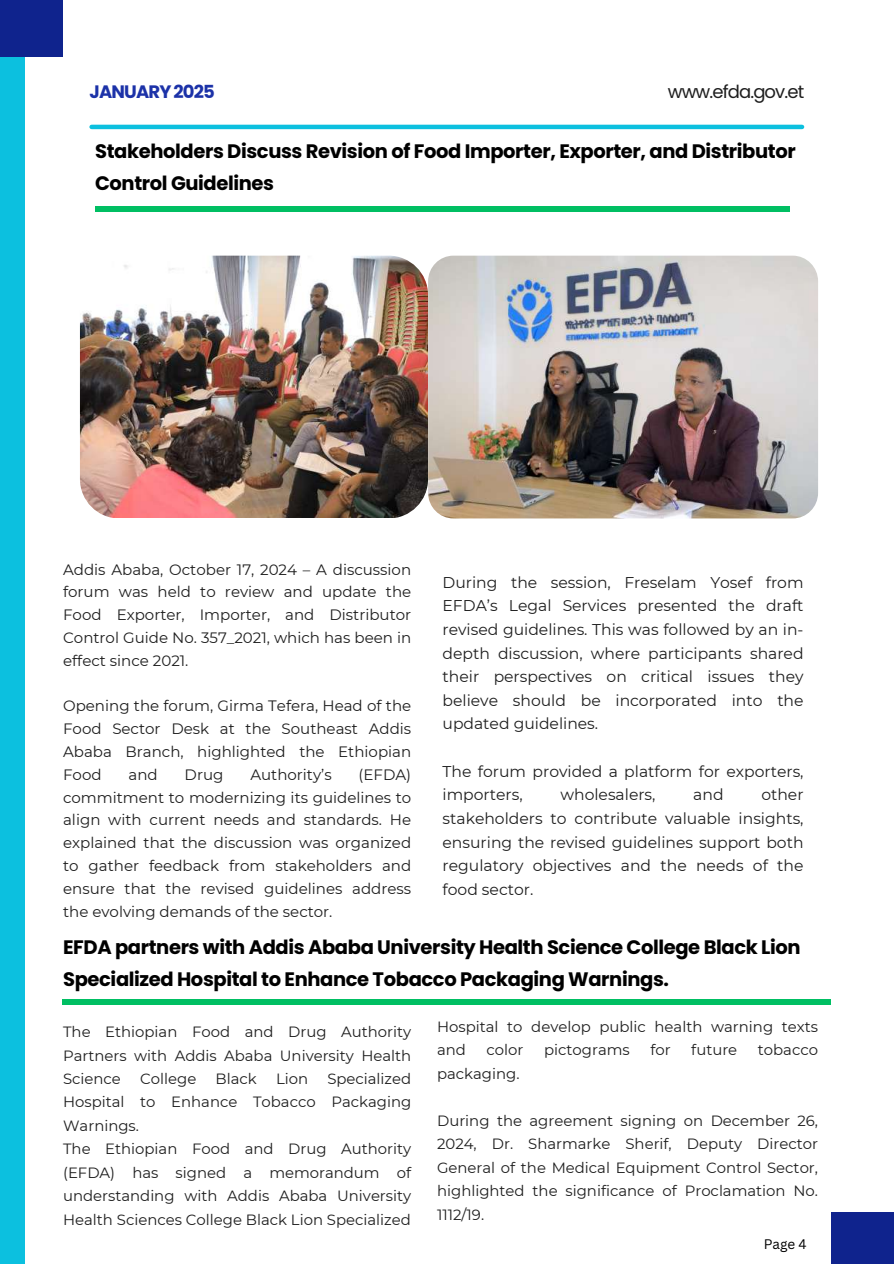
<style>
.page{position:relative;width:894px;height:1264px;background:#fff}
.page>*{position:absolute;margin:0;border:0;box-sizing:border-box;transform-origin:0 0}
.t1{font:700 19.5px/31.5px "Poppins";letter-spacing:-.02em;color:#000}
.t2{font:18px "Poppins";letter-spacing:-.05em;color:#1e1e1e}
.t3{font:700 18px "Poppins";letter-spacing:-.05em;color:#1c32a8}
.t4{font:15.6px/23.7px "Montserrat";color:#1e1e1e;text-align:justify}
.t5{font:15px/22.8px "Montserrat";color:#1e1e1e;text-align:justify}
.t6{font:14.85px/23.4px "Montserrat";color:#1e1e1e;text-align:justify}
.t7{font:13.5px "Canva Sans";color:#000}
</style>
<div class="page">
<div style="left:0;top:0;width:24px;height:1263px;background:#0cc0df"></div>
<div style="left:0;top:0;width:63px;height:56px;background:#0f238d"></div>
<div style="left:831px;top:1212px;width:62px;height:51px;background:#0f238d"></div>
<hr style="left:92px;top:125px;width:709px;height:4px;background:#0cc0df">
<div style="left:95px;top:206px;width:694px;height:6px;background:#00bf63"></div>
<img style="left:428px;top:256px;width:389px;height:262px;border-radius:26px">
<img style="left:80px;top:256px;width:348px;height:262px;border-radius:39px">
<div style="left:63px;top:999px;width:767px;height:5px;background:#00bf63"></div>
<p class="t3" style="left:90px;top:79px;width:127px">JANUARY 2025</p>
<p class="t2" style="left:667px;top:79px;width:138px">www.efda.gov.et</p>
<h1 class="t1" style="left:95px;top:136px;width:702px">Stakeholders Discuss Revision of Food Importer, Exporter, and Distributor<br>Control Guidelines</h1>
<p class="t5" style="left:63px;top:558px;width:349px">Addis Ababa, October 17, 2024 – A discussion forum was held to review and update the Food Exporter, Importer, and Distributor Control Guide No. 357_2021, which has been in effect since 2021.</p>
<p class="t5" style="left:63px;top:694px;width:349px">Opening the forum, Girma Tefera, Head of the Food Sector Desk at the Southeast Addis Ababa Branch, highlighted the Ethiopian Food</p>
<p class="t5" style="left:128px;top:763px;width:31px">and</p>
<p class="t5" style="left:185px;top:763px;width:40px">Drug</p>
<p class="t5" style="left:250px;top:763px;width:83px">Authority’s</p>
<p class="t5" style="left:63px;top:763px;width:349px;text-indent:295px">(EFDA) commitment to modernizing its guidelines to align with current needs and standards. He explained that the discussion was organized to gather feedback from stakeholders and ensure that the revised guidelines address the evolving demands of the sector.</p>
<p class="t4" style="left:442px;top:570px;width:362px">During the session, Freselam Yosef from EFDA’s Legal Services presented the draft revised guidelines. This was followed by an in&shy;depth discussion, where participants shared their perspectives on critical issues they believe should be incorporated into the updated guidelines.</p>
<p class="t4" style="left:442px;top:759px;width:362px">The forum provided a platform for exporters, importers,</p>
<p class="t4" style="left:442px;top:783px;width:362px;text-indent:319px">other stakeholders to contribute valuable insights, ensuring the revised guidelines support both regulatory objectives and the needs of the food sector.</p>
<p class="t4" style="left:560px;top:783px;width:97px">wholesalers,</p>
<p class="t4" style="left:693px;top:783px;width:32px">and</p>
<h1 class="t1" style="left:63px;top:931px;width:738px">EFDA partners with Addis Ababa University Health Science College Black Lion<br>Specialized Hospital to Enhance Tobacco Packaging Warnings.</h1>
<p class="t6" style="left:63px;top:1020px;width:349px">The Ethiopian Food and Drug Authority Partners with Addis Ababa University Health Science</p>
<p class="t6" style="left:437px;top:1014px;width:382px">Hospital to develop public health warning texts and</p>
<p class="t6" style="left:486px;top:1038px;width:38px">color</p>
<p class="t6" style="left:544px;top:1038px;width:87px">pictograms</p>
<p class="t6" style="left:650px;top:1038px;width:22px">for</p>
<p class="t6" style="left:691px;top:1038px;width:47px">future</p>
<p class="t6" style="left:757px;top:1038px;width:62px">tobacco</p>
<p class="t6" style="left:437px;top:1061px;width:84px">packaging.</p>
<p class="t6" style="left:437px;top:1108px;width:382px">During the agreement signing on December 26, 2024, Dr. Sharmarke Sherif, Deputy Director General of the Medical Equipment Control Sector, highlighted the significance of Proclamation No.<br>1112/19.</p>
<p class="t6" style="left:63px;top:1066px;width:349px;text-align:left;text-indent:264px">Specialized<br>Hospital to Enhance Tobacco Packaging<br>Warnings.<br>The Ethiopian Food and Drug Authority (EFDA) has signed a memorandum of understanding with Addis Ababa University<br>Health Sciences College Black Lion Specialized</p>
<p class="t6" style="left:140px;top:1066px;width:58px">College</p>
<p class="t6" style="left:215px;top:1066px;width:43px">Black</p>
<p class="t6" style="left:276px;top:1066px;width:34px">Lion</p>
<p class="t7" style="left:763px;top:1234px;width:44px">Page 4</p>
</div>
